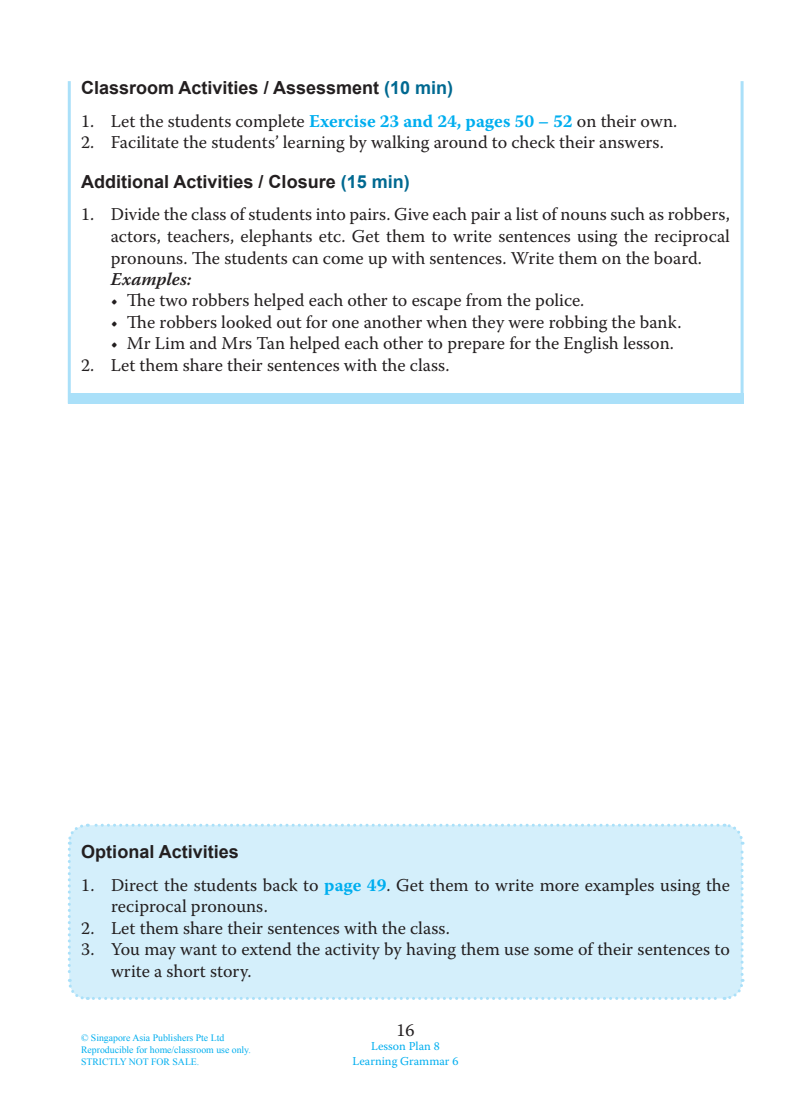
<style>
.page{position:relative;width:811px;height:1108px;background:#fff}
.page>*{position:absolute;margin:0;border:0;box-sizing:border-box;transform-origin:0 0}
.t1{font:18px/21.6px "Warnock Pro";color:#231f20}
.t2{font:700 18px "Arial";color:#231f20}
.t3{font:italic 600 18px "Warnock Pro";color:#231f20}
.t4{font:12px/14.4px "Warnock Pro";color:#00aeef;text-align:center}
.t5{font:9.75px/11.7px "Times New Roman";color:#00aeef}
.s1{color:#006991}
.s2{font-weight:700;color:#00aeef}
</style>
<div class="page">
<svg style="left:67px;top:81px;width:677px;height:323px"></svg>
<div style="left:68px;top:392px;width:675px;height:11px;background:#aae0f9"></div>
<svg style="left:338px;top:172px;width:74px;height:24px"></svg>
<div style="left:67px;top:823px;width:677px;height:177px;background:#d4effb"></div>
<p class="t2" style="left:81px;top:78px;width:373px">Classroom Activities / Assessment <span class="s1">(10 min)</span></p>
<p class="t1" style="left:81px;top:110px;width:597px">1 . Let the students complete <span class="s2">Exercise 23 and 24, pages 50 – 52</span> on their own.</p>
<p class="t1" style="left:81px;top:131px;width:584px">2. Facilitate the students’ learning by walking around to check their answers.</p>
<p class="t2" style="left:81px;top:171px;width:330px">Additional Activities / Closure <span class="s1">(15 min)</span></p>
<p class="t1" style="left:111px;top:203px;width:620px;text-align:justify;text-indent:-30px">1 . Divide the class of students into pairs. Give each pair a list of nouns such as robbers, actors, teachers, elephants etc. Get them to write sentences using the reciprocal pronouns. The students can come up with sentences. Write them on the board.</p>
<p class="t3" style="left:111px;top:268px;width:82px">Examples:</p>
<p class="t1" style="left:111px;top:289px;width:475px">• The two robbers helped each other to escape from the police.</p>
<p class="t1" style="left:111px;top:311px;width:571px">• The robbers looked out for one another when they were robbing the bank.</p>
<p class="t1" style="left:111px;top:332px;width:564px">• Mr Lim and Mrs Tan helped each other to prepare for the English lesson.</p>
<p class="t1" style="left:81px;top:354px;width:370px">2. Let them share their sentences with the class.</p>
<p class="t2" style="left:81px;top:841px;width:159px">Optional Activities</p>
<p class="t1" style="left:111px;top:873px;width:620px;text-indent:-30px">1 . Direct the students back to <span class="s2">page 49</span> . Get them to write more examples using the reciprocal pronouns.</p>
<p class="t1" style="left:81px;top:916px;width:370px">2. Let them share their sentences with the class.</p>
<p class="t1" style="left:111px;top:938px;width:620px;text-indent:-30px">3. You may want to extend the activity by having them use some of their sentences to write a short story.</p>
<p class="t5" style="left:81px;top:1031px;width:171px">© Singapore Asia Publishers Pte Ltd<br>Reproducible for home/classroom use only.<br>STRICTLY NOT FOR SALE.</p>
<p class="t1" style="left:396px;top:1018px;width:16px">16</p>
<p class="t4" style="left:352px;top:1038px;width:105px">Lesson Plan 8<br>Learning Grammar 6</p>
</div>
